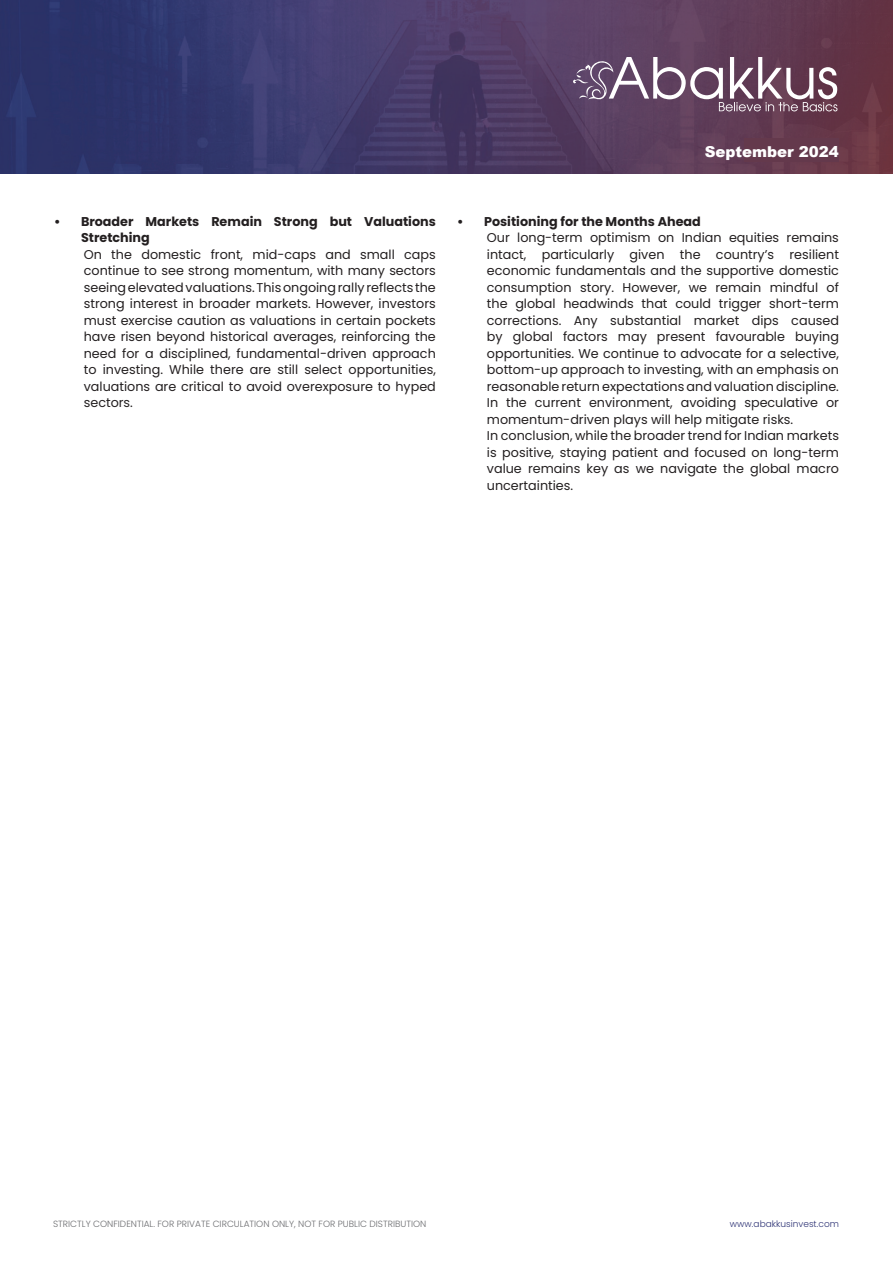
<style>
.page{position:relative;width:893px;height:1263px;background:#fff}
.page>*{position:absolute;margin:0;border:0;box-sizing:border-box;transform-origin:0 0}
.t1{font:700 18px "Poppins";color:#fff}
.t2{font:900 15px "Arial";color:#fff}
.t3{font:12.75px/16.5px "Poppins";color:#231f20;text-align:justify}
.t4{font:700 12.75px/16.5px "Poppins";color:#231f20}
.t5{font:300 9px "Poppins";color:#6c6d70}
.t6{font:300 9px "Poppins";color:#2e3375}
</style>
<div class="page">
<img style="left:0;top:0;width:893px;height:173px">
<svg style="left:573px;top:56px;width:264px;height:55px;background:#81667d"></svg>
<div style="left:744px;top:138px;width:95px;height:24px;background:#64394c"></div>
<p class="t4" style="left:81px;top:213px;width:356px;text-indent:-27px">• Broader Markets Remain Strong but Valuations<br>Stretching</p>
<p class="t3" style="left:84px;top:246px;width:354px">On the domestic front, mid-caps and small caps continue to see strong momentum, with many sectors seeing elevated valuations. This ongoing rally reflects the strong interest in broader markets. However, investors must exercise caution as valuations in certain pockets have risen beyond historical averages, reinforcing the need for a disciplined, fundamental-driven approach to investing. While there are still select opportunities, valuations are critical to avoid overexposure to hyped sectors.</p>
<h1 class="t1" style="left:745px;top:139px;width:96px">June 2024</h1>
<p class="t2" style="left:705px;top:140px;width:136px">September 2024</p>
<p class="t4" style="left:457px;top:213px;width:245px">• Positioning for the Months Ahead</p>
<p class="t3" style="left:487px;top:230px;width:354px">Our long-term optimism on Indian equities remains intact, particularly given the country’s resilient economic fundamentals and the supportive domestic consumption story. However, we remain mindful of the global headwinds that could trigger short-term corrections. Any substantial market dips caused by global factors may present favourable buying opportunities. We continue to advocate for a selective, bottom-up approach to investing, with an emphasis on reasonable return expectations and valuation discipline.<br>In the current environment, avoiding speculative or momentum-driven plays will help mitigate risks.</p>
<p class="t3" style="left:487px;top:428px;width:354px">In conclusion, while the broader trend for Indian markets is positive, staying patient and focused on long-term value remains key as we navigate the global macro uncertainties.</p>
<p class="t5" style="left:53px;top:1219px;width:375px">STRICTLY CONFIDENTIAL. FOR PRIVATE CIRCULATION ONLY, NOT FOR PUBLIC DISTRIBUTION</p>
<p class="t6" style="left:730px;top:1219px;width:110px">www.abakkusinvest.com</p>
</div>
